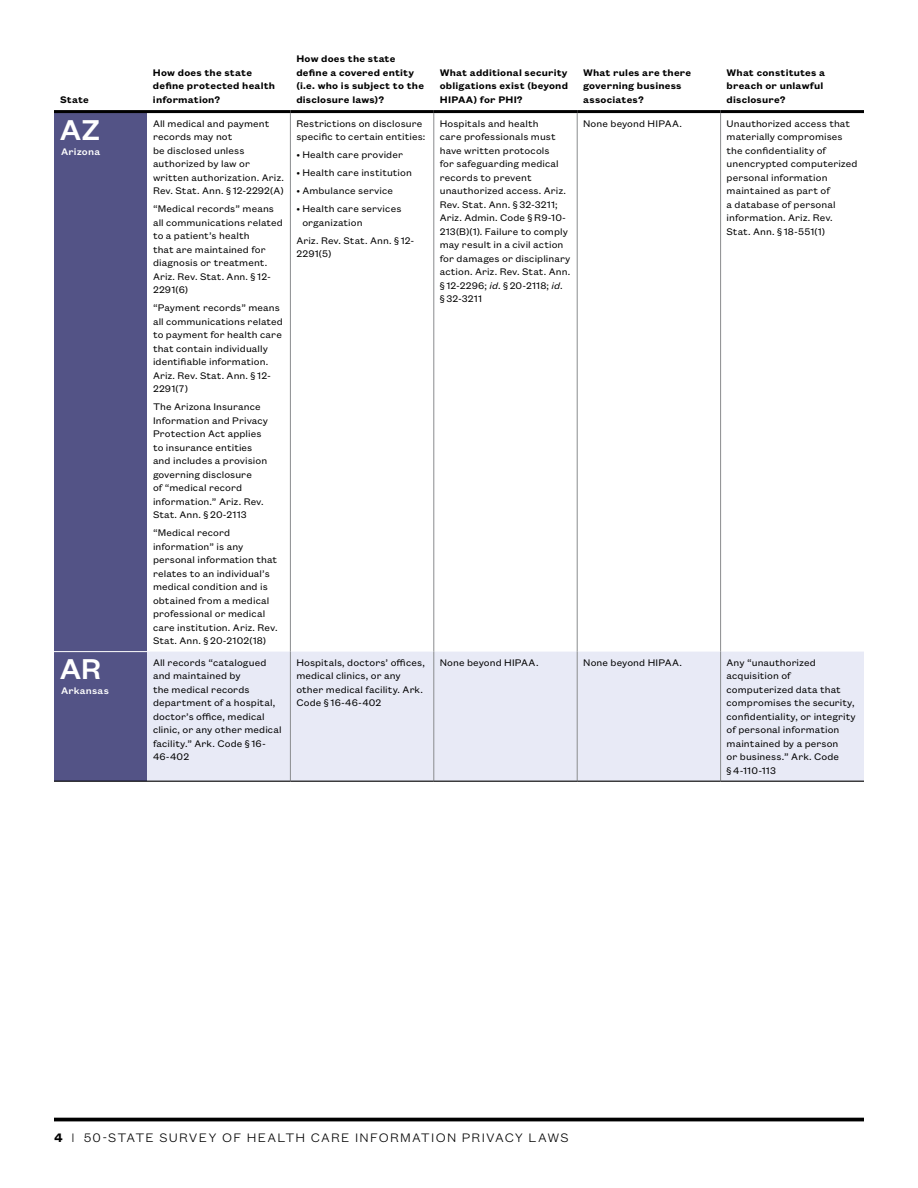
<style>
.page{position:relative;width:918px;height:1188px;background:#fff}
.page>*{position:absolute;margin:0;border:0;box-sizing:border-box;transform-origin:0 0}
.t1{font:500 31.5px "Founders Grotesk";color:#fff}
.t2{font:300 13.5px "Founders Grotesk Text";letter-spacing:.09em;color:#000}
.t3{font:10.5px/13.5px "Founders Grotesk Text";letter-spacing:.01em;color:#000}
.t4{font:600 10.5px/13.5px "Founders Grotesk Text";letter-spacing:.015em;color:#000}
.t5{font:500 10.5px "Founders Grotesk Text";letter-spacing:.02em;color:#fff}
.s1{font-style:italic}
.s2{font-weight:600}
</style>
<div class="page">
<div style="left:54px;top:113px;width:93px;height:668px;background:#535386"></div>
<div style="left:147px;top:652px;width:717px;height:129px;background:#e8eaf6"></div>
<hr style="left:54px;top:110px;width:93px;height:3px;background:#000">
<hr style="left:147px;top:110px;width:143px;height:3px;background:#000">
<hr style="left:290px;top:110px;width:144px;height:3px;background:#000">
<hr style="left:434px;top:110px;width:143px;height:3px;background:#000">
<hr style="left:577px;top:110px;width:144px;height:3px;background:#000">
<hr style="left:721px;top:110px;width:143px;height:3px;background:#000">
<hr style="left:54px;top:651px;width:93px;height:1px;background:#fff">
<hr style="left:290px;top:113px;width:1px;height:539px;background:#8a8c8e">
<hr style="left:434px;top:113px;width:1px;height:539px;background:#8a8c8e">
<hr style="left:577px;top:113px;width:1px;height:539px;background:#8a8c8e">
<hr style="left:720px;top:113px;width:1px;height:539px;background:#8a8c8e">
<hr style="left:290px;top:652px;width:1px;height:129px;background:#8a8c8e">
<hr style="left:434px;top:652px;width:1px;height:129px;background:#8a8c8e">
<hr style="left:577px;top:652px;width:1px;height:129px;background:#8a8c8e">
<hr style="left:720px;top:652px;width:1px;height:129px;background:#8a8c8e">
<hr style="left:54px;top:781px;width:93px;height:1px;background:#000">
<hr style="left:147px;top:781px;width:143px;height:1px;background:#000">
<hr style="left:290px;top:781px;width:144px;height:1px;background:#000">
<hr style="left:434px;top:781px;width:143px;height:1px;background:#000">
<hr style="left:577px;top:781px;width:144px;height:1px;background:#000">
<hr style="left:721px;top:781px;width:143px;height:1px;background:#000">
<hr style="left:54px;top:1118px;width:810px;height:3px;background:#000">
<p class="t4" style="left:60px;top:92px;width:30px">State</p>
<h1 class="t1" style="left:60px;top:110px;width:42px">AZ</h1>
<p class="t5" style="left:61px;top:144px;width:40px">Arizona</p>
<h1 class="t1" style="left:60px;top:649px;width:42px">AR</h1>
<p class="t5" style="left:61px;top:683px;width:49px">Arkansas</p>
<p class="t4" style="left:153px;top:65px;width:124px">How does the state define protected health information?</p>
<p class="t3" style="left:153px;top:116px;width:132px">All medical and payment records may not<br>be disclosed unless authorized by law or written authorization. Ariz.<br>Rev. Stat. Ann. § 12-2292(A)</p>
<p class="t3" style="left:153px;top:201px;width:131px">“Medical records” means all communications related to a patient’s health<br>that are maintained for diagnosis or treatment.<br>Ariz. Rev. Stat. Ann. § 12-<br>2291(6)</p>
<p class="t3" style="left:153px;top:300px;width:131px">“Payment records” means all communications related to payment for health care that contain individually identifiable information.<br>Ariz. Rev. Stat. Ann. § 12-<br>2291(7)</p>
<p class="t3" style="left:153px;top:399px;width:117px">The Arizona Insurance<br>Information and Privacy<br>Protection Act applies to insurance entities and includes a provision governing disclosure<br>of “medical record information.” Ariz. Rev.<br>Stat. Ann. § 20-2113</p>
<p class="t3" style="left:153px;top:525px;width:126px">“Medical record information” is any personal information that relates to an individual’s medical condition and is obtained from a medical professional or medical care institution. Ariz. Rev.<br>Stat. Ann. § 20-2102(18)</p>
<p class="t4" style="left:296px;top:51px;width:129px">How does the state define a covered entity (i.e. who is subject to the disclosure laws)?</p>
<p class="t3" style="left:296px;top:116px;width:130px">Restrictions on disclosure specific to certain entities:</p>
<p class="t3" style="left:296px;top:147px;width:108px">• Health care provider</p>
<p class="t3" style="left:296px;top:165px;width:117px">• Health care institution</p>
<p class="t3" style="left:296px;top:183px;width:98px">• Ambulance service</p>
<p class="t3" style="left:302px;top:201px;width:101px;text-indent:-6px">• Health care services organization</p>
<p class="t3" style="left:296px;top:233px;width:119px">Ariz. Rev. Stat. Ann. § 12-<br>2291(5)</p>
<p class="t4" style="left:440px;top:65px;width:130px;text-align:justify">What additional security obligations exist (beyond HIPAA) for PHI?</p>
<p class="t4" style="left:583px;top:65px;width:110px">What rules are there governing business associates?</p>
<p class="t4" style="left:727px;top:65px;width:100px">What constitutes a breach or unlawful disclosure?</p>
<p class="t3" style="left:440px;top:116px;width:132px">Hospitals and health<br>care professionals must have written protocols<br>for safeguarding medical records to prevent unauthorized access. Ariz.<br>Rev. Stat. Ann. § 32-3211;<br>Ariz. Admin. Code § R9-10-<br>213(B)(1). Failure to comply may result in a civil action for damages or disciplinary action. Ariz. Rev. Stat. Ann. § 12-2296; <span class="s1">id</span>. § 20-2118; <span class="s1">id</span>.<br>§ 32-3211</p>
<p class="t3" style="left:583px;top:116px;width:100px">None beyond HIPAA.</p>
<p class="t3" style="left:727px;top:116px;width:132px">Unauthorized access that materially compromises the confidentiality of unencrypted computerized personal information maintained as part of<br>a database of personal information. Ariz. Rev.<br>Stat. Ann. § 18-551(1)</p>
<p class="t3" style="left:153px;top:655px;width:130px">All records “catalogued and maintained by<br>the medical records department of a hospital, doctor’s office, medical clinic, or any other medical facility.” Ark. Code § 16-<br>46-402</p>
<p class="t3" style="left:296px;top:655px;width:130px">Hospitals, doctors’ offices, medical clinics, or any other medical facility. Ark.<br>Code § 16-46-402</p>
<p class="t3" style="left:440px;top:655px;width:100px">None beyond HIPAA.</p>
<p class="t3" style="left:583px;top:655px;width:100px">None beyond HIPAA.</p>
<p class="t3" style="left:727px;top:655px;width:131px">Any “unauthorized acquisition of computerized data that compromises the security, confidentiality, or integrity of personal information maintained by a person<br>or business.” Ark. Code<br>§ 4-110-113</p>
<p class="t2" style="left:54px;top:1128px;width:516px"><span class="s2">4</span> | 50-STATE SURVEY OF HEALTH CARE INFORMATION PRIVACY LAWS</p>
</div>
